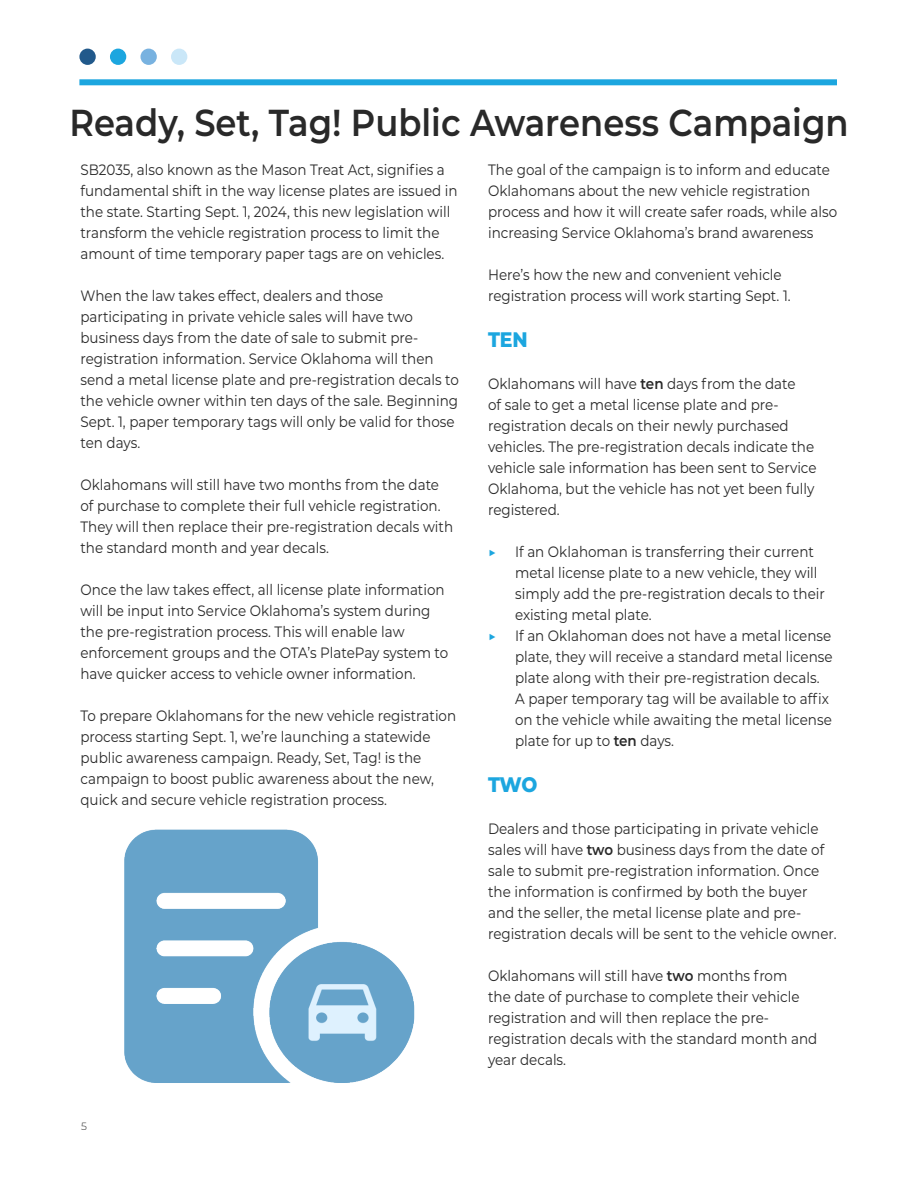
<style>
.page{position:relative;width:918px;height:1188px;background:#fff}
.page>*{position:absolute;margin:0;border:0;box-sizing:border-box;transform-origin:0 0}
.t1{font:600 37.5px "Montserrat";color:#292929;scale:.9 1}
.t2{font:800 21px "Montserrat";letter-spacing:-.02em;color:#1ca6df;scale:.9 1}
.t3{font:15px/21px "Montserrat";color:#292929;scale:.9 1}
.t4{font:15px "Montserrat";color:#1ca6df;scale:.9 1}
.t5{font:300 10.5px "Montserrat";color:#292929}
.s1{font-weight:600}
</style>
<div class="page">
<div style="left:171px;top:49px;width:16px;height:16px;background:#cae7f8;border-radius:50%"></div>
<div style="left:110px;top:49px;width:16px;height:16px;background:#1ca6df;border-radius:50%"></div>
<div style="left:140px;top:49px;width:17px;height:16px;background:#78b2e0;border-radius:50%"></div>
<div style="left:79px;top:49px;width:17px;height:16px;background:#21598b;border-radius:50%"></div>
<div style="left:79px;top:79px;width:758px;height:6px;background:#1ca6df"></div>
<img style="left:124px;top:829px;width:291px;height:254px">
<h1 class="t1" style="left:69px;top:96px;width:867px">Ready, Set, Tag! Public Awareness Campaign</h1>
<p class="t3" style="left:80px;top:158px;width:421px">SB2035, also known as the Mason Treat Act, signifies a fundamental shift in the way license plates are issued in the state. Starting Sept. 1, 2024, this new legislation will transform the vehicle registration process to limit the amount of time temporary paper tags are on vehicles.</p>
<p class="t3" style="left:80px;top:284px;width:422px">When the law takes effect, dealers and those participating in private vehicle sales will have two business days from the date of sale to submit pre&shy;registration information. Service Oklahoma will then send a metal license plate and pre-registration decals to the vehicle owner within ten days of the sale. Beginning Sept. 1, paper temporary tags will only be valid for those ten days.</p>
<p class="t3" style="left:80px;top:473px;width:416px">Oklahomans will still have two months from the date of purchase to complete their full vehicle registration.<br>They will then replace their pre-registration decals with the standard month and year decals.</p>
<p class="t3" style="left:80px;top:578px;width:410px">Once the law takes effect, all license plate information will be input into Service Oklahoma’s system during the pre-registration process. This will enable law enforcement groups and the OTA’s PlatePay system to have quicker access to vehicle owner information.</p>
<p class="t3" style="left:80px;top:704px;width:419px">To prepare Oklahomans for the new vehicle registration process starting Sept. 1, we’re launching a statewide public awareness campaign. Ready, Set, Tag! is the campaign to boost public awareness about the new, quick and secure vehicle registration process.</p>
<p class="t3" style="left:488px;top:158px;width:389px">The goal of the campaign is to inform and educate Oklahomans about the new vehicle registration process and how it will create safer roads, while also increasing Service Oklahoma’s brand awareness</p>
<p class="t3" style="left:488px;top:263px;width:338px">Here’s how the new and convenient vehicle registration process will work starting Sept. 1.</p>
<h2 class="t2" style="left:488px;top:324px;width:45px">TEN</h2>
<p class="t3" style="left:488px;top:373px;width:366px">Oklahomans will have <span class="s1">ten</span> days from the date<br>of sale to get a metal license plate and pre&shy;registration decals on their newly purchased vehicles. The pre-registration decals indicate the vehicle sale information has been sent to Service Oklahoma, but the vehicle has not yet been fully registered.</p>
<p class="t4" style="left:488px;top:541px;width:10px">▶</p>
<p class="t3" style="left:515px;top:541px;width:346px">If an Oklahoman is transferring their current metal license plate to a new vehicle, they will simply add the pre-registration decals to their existing metal plate.</p>
<p class="t4" style="left:488px;top:625px;width:10px">▶</p>
<p class="t3" style="left:515px;top:625px;width:354px">If an Oklahoman does not have a metal license plate, they will receive a standard metal license plate along with their pre-registration decals.<br>A paper temporary tag will be available to affix on the vehicle while awaiting the metal license plate for up to <span class="s1">ten</span> days.</p>
<h2 class="t2" style="left:488px;top:769px;width:56px">TWO</h2>
<p class="t3" style="left:488px;top:818px;width:389px">Dealers and those participating in private vehicle sales will have <span class="s1">two</span> business days from the date of sale to submit pre-registration information. Once the information is confirmed by both the buyer and the seller, the metal license plate and pre&shy;registration decals will be sent to the vehicle owner.</p>
<p class="t3" style="left:488px;top:965px;width:367px">Oklahomans will still have <span class="s1">two</span> months from<br>the date of purchase to complete their vehicle registration and will then replace the pre&shy;registration decals with the standard month and year decals.</p>
<p class="t5" style="left:81px;top:1119px;width:7px">5</p>
</div>
